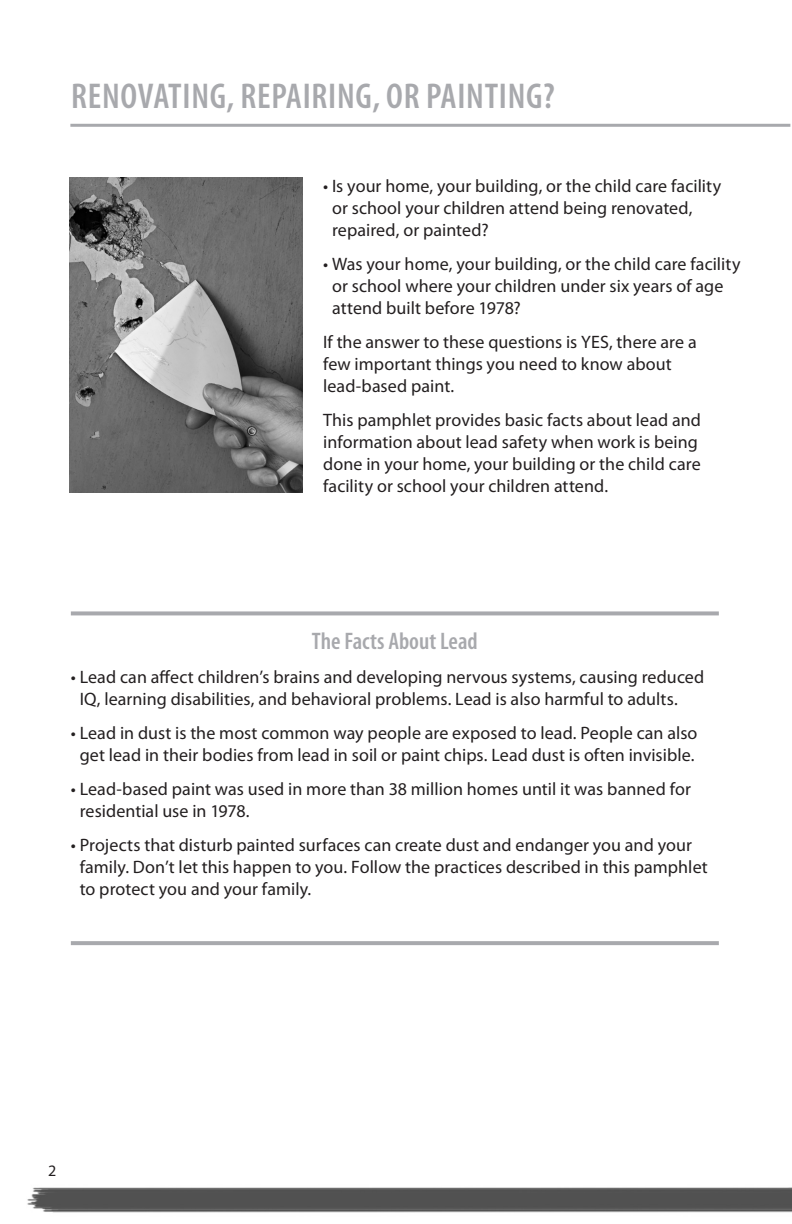
<style>
.page{position:relative;width:792px;height:1224px;background:#fff}
.page>*{position:absolute;margin:0;border:0;box-sizing:border-box;transform-origin:0 0}
.t1{font:600 condensed 36px "Myriad Pro";letter-spacing:.02em;color:#a8a9ad}
.t2{font:600 condensed 24px "Myriad Pro";letter-spacing:-.005em;color:#a8a9ad}
.t3{font:18px/22px "Myriad Pro";letter-spacing:.005em;color:#231f20}
.t4{font:16px "Myriad Pro";color:#231f20}
</style>
<div class="page">
<img style="left:27px;top:1187px;width:765px;height:26px">
<hr style="left:70px;top:124px;width:720px;height:3px;background:#a8a9ad">
<svg style="left:71px;top:611px;width:648px;height:4px;background:#b1b2b6"></svg>
<hr style="left:71px;top:941px;width:648px;height:4px;background:#a8a9ad">
<img style="left:70px;top:178px;width:233px;height:315px">
<p class="t1" style="left:71px;top:77px;width:485px">RENOVATING, REPAIRING, OR PAINTING?</p>
<p class="t3" style="left:332px;top:174px;width:391px;text-indent:-9px">• Is your home, your building, or the child care facility or school your children attend being renovated, repaired, or painted?</p>
<p class="t3" style="left:332px;top:252px;width:410px;text-indent:-9px">• Was your home, your building, or the child care facility or school where your children under six years of age attend built before 1978?</p>
<p class="t3" style="left:323px;top:330px;width:375px">If the answer to these questions is YES, there are a few important things you need to know about lead-based paint.</p>
<p class="t3" style="left:323px;top:408px;width:379px">This pamphlet provides basic facts about lead and information about lead safety when work is being done in your home, your building or the child care facility or school your children attend.</p>
<p class="t2" style="left:312px;top:628px;width:167px">The Facts About Lead</p>
<p class="t3" style="left:80px;top:666px;width:626px;text-indent:-9px">• Lead can affect children’s brains and developing nervous systems, causing reduced<br>IQ, learning disabilities, and behavioral problems. Lead is also harmful to adults.</p>
<p class="t3" style="left:71px;top:722px;width:628px;text-align:center">• Lead in dust is the most common way people are exposed to lead. People can also get lead in their bodies from lead in soil or paint chips. Lead dust is often invisible.</p>
<p class="t3" style="left:80px;top:778px;width:613px;text-indent:-9px">• Lead-based paint was used in more than 38 million homes until it was banned for residential use in 1978.</p>
<p class="t3" style="left:80px;top:834px;width:630px;text-indent:-9px">• Projects that disturb painted surfaces can create dust and endanger you and your family. Don’t let this happen to you. Follow the practices described in this pamphlet to protect you and your family.</p>
<p class="t4" style="left:48px;top:1161px;width:10px">2</p>
</div>
